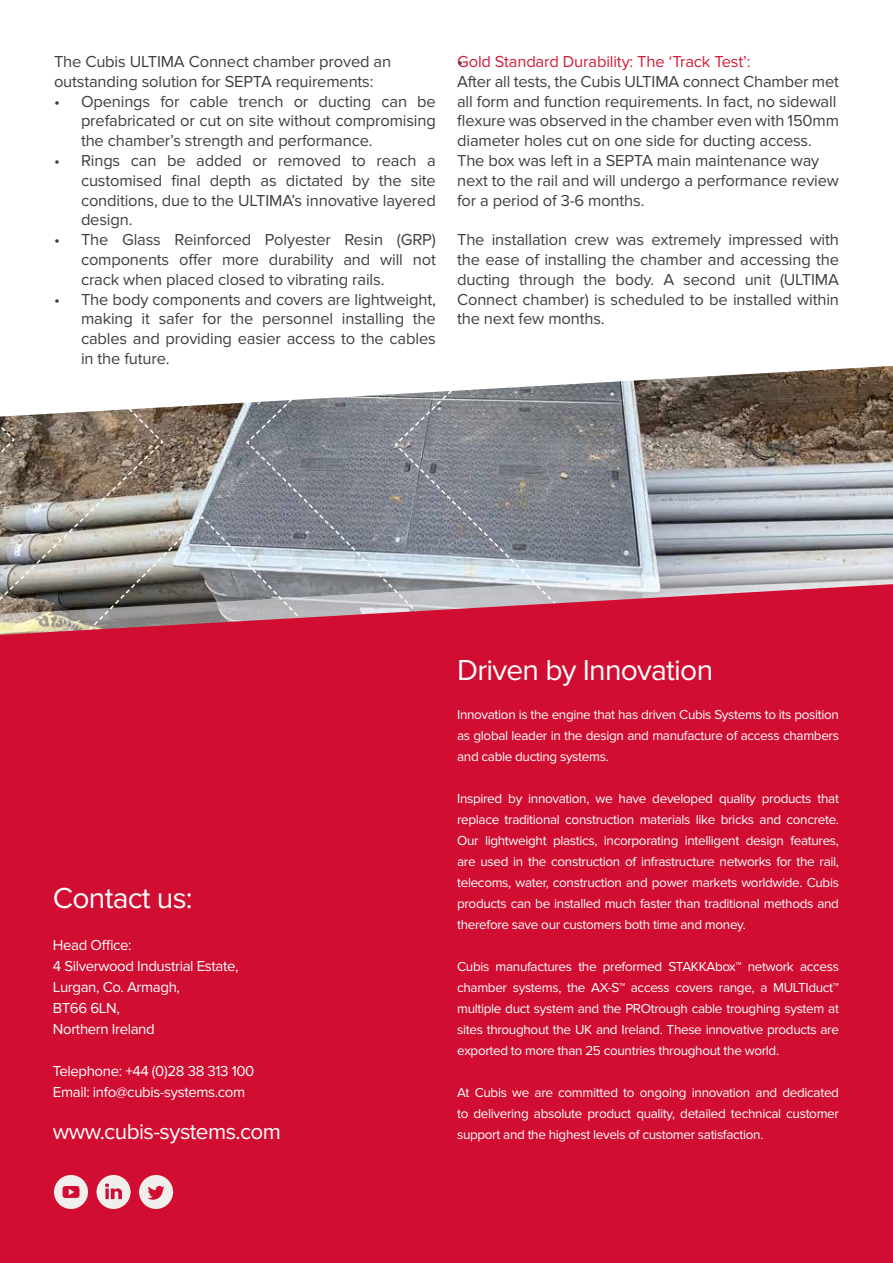
<style>
.page{position:relative;width:893px;height:1263px;background:#fff}
.page>*{position:absolute;margin:0;border:0;box-sizing:border-box;transform-origin:0 0}
.t1{font:30px "Proxima Nova";letter-spacing:-.025em;color:#fff}
.t2{font:22.5px "Proxima Nova";letter-spacing:-.025em;color:#fff}
.t3{font:16.5px/19.8px "Proxima Nova";letter-spacing:-.01em;color:#3b413f;text-align:justify}
.t4{font:16.5px "Proxima Nova";letter-spacing:-.01em;color:#d21e39}
.t5{font:15px/21px "Proxima Nova";letter-spacing:-.025em;color:#fff}
.t6{font:13.5px/21px "Proxima Nova";letter-spacing:-.025em;color:#fff;text-align:justify}
</style>
<div class="page">
<img style="left:578px;top:366px;width:315px;height:177px">
<svg style="left:164px;top:384px;width:409px;height:159px;background:#8c8d93"></svg>
<svg style="left:0;top:407px;width:164px;height:136px;background:#93887b"></svg>
<svg style="left:0;top:543px;width:893px;height:41px;background:#acb1b6"></svg>
<div style="left:0;top:584px;width:893px;height:679px;background:#d10e31"></div>
<svg style="left:97px;top:1175px;width:34px;height:34px"></svg>
<svg style="left:139px;top:1175px;width:34px;height:34px"></svg>
<svg style="left:54px;top:1175px;width:34px;height:34px"></svg>
<p class="t3" style="left:54px;top:52px;width:339px">The Cubis ULTIMA Connect chamber proved an outstanding solution for SEPTA requirements:</p>
<p class="t3" style="left:81px;top:91px;width:356px;text-indent:-27px">• Openings for cable trench or ducting can be prefabricated or cut on site without compromising the chamber’s strength and performance.</p>
<p class="t3" style="left:81px;top:151px;width:356px;text-indent:-27px">• Rings can be added or removed to reach a customised final depth as dictated by the site conditions, due to the ULTIMA’s innovative layered design.</p>
<p class="t3" style="left:81px;top:230px;width:356px;text-indent:-27px">• The Glass Reinforced Polyester Resin (GRP) components offer more durability and will not crack when placed closed to vibrating rails.</p>
<p class="t3" style="left:81px;top:289px;width:356px;text-indent:-27px">• The body components and covers are lightweight, making it safer for the personnel installing the cables and providing easier access to the cables in the future.</p>
<p class="t4" style="left:457px;top:52px;width:295px">Gold Standard Durability: The ‘Track Test’:</p>
<p class="t3" style="left:457px;top:72px;width:383px;text-align:left">After all tests, the Cubis ULTIMA connect Chamber met all form and function requirements. In fact, no sidewall flexure was observed in the chamber even with 150mm diameter holes cut on one side for ducting access.<br>The box was left in a SEPTA main maintenance way next to the rail and will undergo a performance review for a period of 3-6 months.</p>
<p class="t3" style="left:457px;top:230px;width:383px">The installation crew was extremely impressed with the ease of installing the chamber and accessing the ducting through the body. A second unit (ULTIMA Connect chamber) is scheduled to be installed within the next few months.</p>
<p class="t3" style="left:457px;top:52px;width:7px">•</p>
<h1 class="t1" style="left:53px;top:881px;width:141px">Contact us:</h1>
<p class="t5" style="left:53px;top:935px;width:187px">Head Office:<br>4 Silverwood Industrial Estate,<br>Lurgan, Co. Armagh,<br>BT66 6LN,<br>Northern Ireland</p>
<p class="t5" style="left:53px;top:1061px;width:203px">Telephone: +44 (0)28 38 313 100<br>Email: info@cubis-systems.com</p>
<h2 class="t2" style="left:53px;top:1119px;width:230px">www.cubis-systems.com</h2>
<h1 class="t1" style="left:457px;top:653px;width:258px">Driven by Innovation</h1>
<p class="t6" style="left:457px;top:704px;width:383px">Innovation is the engine that has driven Cubis Systems to its position as global leader in the design and manufacture of access chambers and cable ducting systems.</p>
<p class="t6" style="left:457px;top:788px;width:383px">Inspired by innovation, we have developed quality products that replace traditional construction materials like bricks and concrete.<br>Our lightweight plastics, incorporating intelligent design features, are used in the construction of infrastructure networks for the rail, telecoms, water, construction and power markets worldwide. Cubis products can be installed much faster than traditional methods and therefore save our customers both time and money.</p>
<p class="t6" style="left:457px;top:956px;width:383px">Cubis manufactures the preformed STAKKAbox™ network access chamber systems, the AX-S™ access covers range, a MULTIduct™ multiple duct system and the PROtrough cable troughing system at sites throughout the UK and Ireland. These innovative products are exported to more than 25 countries throughout the world.</p>
<p class="t6" style="left:457px;top:1082px;width:383px">At Cubis we are committed to ongoing innovation and dedicated to delivering absolute product quality, detailed technical customer support and the highest levels of customer satisfaction.</p>
</div>
